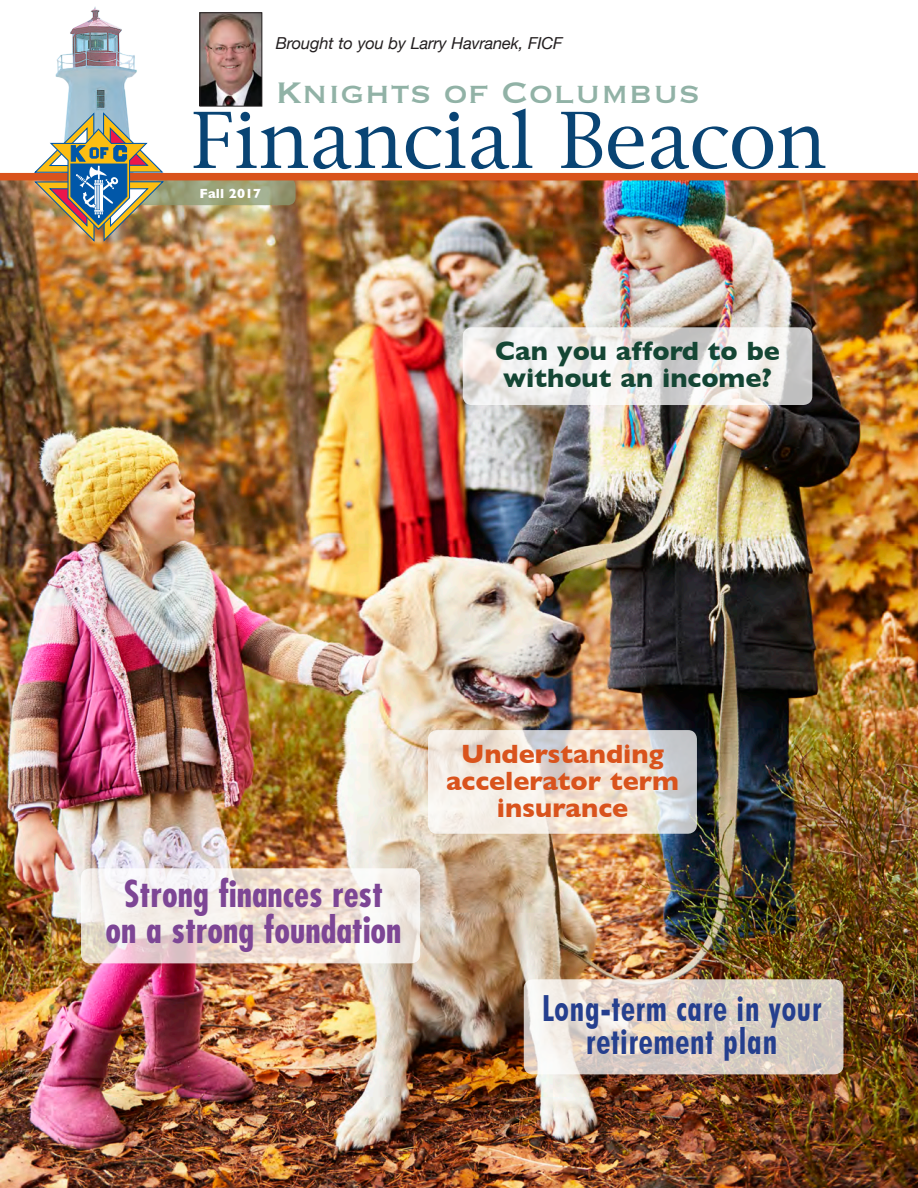
<style>
.page{position:relative;width:918px;height:1188px;background:#fff}
.page>*{position:absolute;margin:0;border:0;box-sizing:border-box;transform-origin:0 0}
.t1{font:74.1px "New York";letter-spacing:-.01em;color:#094474}
.t2{font:39px "Copperplate";color:#91b2a6}
.t3{font:700 condensed 36px/36px "Futura";color:#7d4695;text-align:center}
.t4{font:700 condensed 36px/33px "Futura BT";letter-spacing:.025em;color:#253f8e;text-align:center;scale:.9 1}
.t5{font:700 27px/27px "Gill Sans";color:#d9531c;text-align:center}
.t6{font:700 27px/27px "Gill Sans";color:#144634;text-align:center}
.t7{font:italic 16.5px "Helvetica Neue";letter-spacing:-.01em;color:#231f20}
.t8{font:700 13.5px "Gill Sans";letter-spacing:.01em;color:#fff}
</style>
<div class="page">
<img style="left:0;top:180px;width:918px;height:1008px">
<img style="left:7px;top:6px;width:130px;height:167px">
<div style="left:0;top:173px;width:918px;height:7px;background:#d9531c"></div>
<img style="left:34px;top:112px;width:262px;height:131px">
<img style="left:202px;top:14px;width:58px;height:91px">
<div style="left:200px;top:12px;width:62px;height:95px;border:1px solid #231f20"></div>
<svg style="left:463px;top:327px;width:349px;height:78px"></svg>
<svg style="left:81px;top:868px;width:339px;height:95px"></svg>
<svg style="left:524px;top:979px;width:319px;height:95px;background:#dfd5cb"></svg>
<svg style="left:428px;top:730px;width:269px;height:104px;background:#eae2da"></svg>
<p class="t7" style="left:276px;top:31px;width:288px">Brought to you by Larry Havranek, FICF</p>
<p class="t2" style="left:276px;top:67px;width:426px">Knights of Columbus</p>
<h1 class="t1" style="left:191px;top:93px;width:638px">Financial Beacon</h1>
<p class="t8" style="left:199px;top:186px;width:63px">Fall 2017</p>
<p class="t6" style="left:495px;top:338px;width:286px">Can you afford to be without an income?</p>
<p class="t3" style="left:106px;top:875px;width:298px">Strong finances rest on a strong foundation</p>
<p class="t5" style="left:446px;top:740px;width:234px">Understanding accelerator term insurance</p>
<p class="t4" style="left:542px;top:991px;width:312px">Long-term care in your retirement plan</p>
</div>
